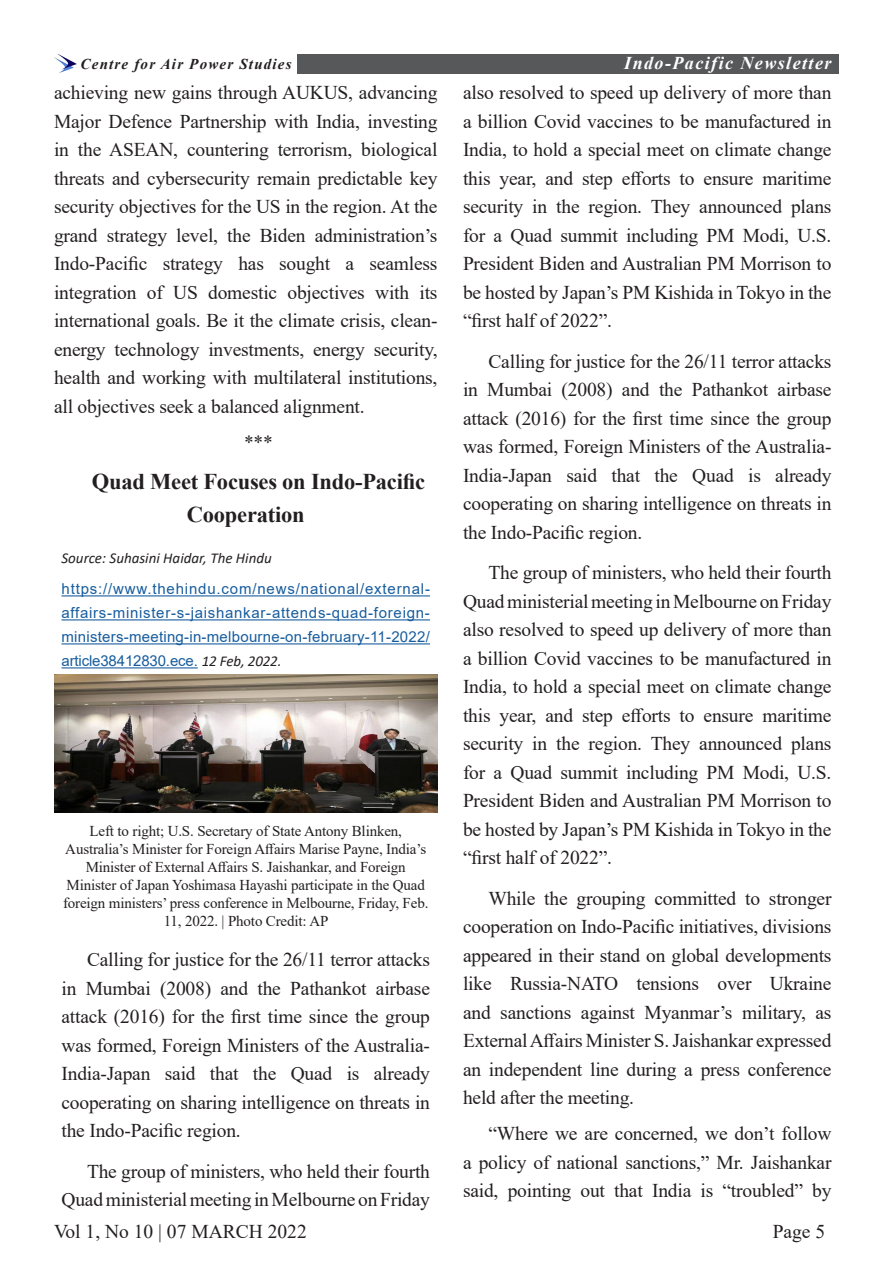
<style>
.page{position:relative;width:893px;height:1263px;background:#fff}
.page>*{position:absolute;margin:0;border:0;box-sizing:border-box;transform-origin:0 0}
.t1{font:700 22.5px/33px "Times New Roman";letter-spacing:-.01em;color:#231f20}
.t2{font:19.5px/28.5px "Times New Roman";letter-spacing:-.01em;color:#231f20;text-align:justify}
.t3{font:italic 700 18px "Times New Roman";letter-spacing:.08em;color:#fff}
.t4{font:15px/18px "Times New Roman";letter-spacing:-.01em;color:#231f20;text-align:center}
.t5{font:15px/24px "Arial";letter-spacing:.015em;color:#175d9e;text-align:justify}
.t6{font:italic 15px "Calibri";color:#231f20}
.t7{font:italic 700 15px "Times New Roman";letter-spacing:.08em;color:#231f20}
.s1{font-family:"Calibri";font-style:italic;color:#231f20}
</style>
<div class="page">
<img style="left:54px;top:54px;width:22px;height:19px">
<div style="left:297px;top:54px;width:542px;height:20px;background:#57585a"></div>
<hr style="left:62px;top:595px;width:368px;height:1px;background:#175d9e">
<hr style="left:62px;top:619px;width:368px;height:1px;background:#175d9e">
<hr style="left:62px;top:643px;width:368px;height:1px;background:#175d9e">
<hr style="left:62px;top:667px;width:136px;height:1px;background:#175d9e">
<img style="left:54px;top:675px;width:383px;height:137px">
<p class="t7" style="left:81px;top:54px;width:213px">Centre for Air Power Studies</p>
<p class="t3" style="left:624px;top:51px;width:209px">Indo-Pacific Newsletter</p>
<p class="t2" style="left:54px;top:78px;width:385px">achieving new gains through AUKUS, advancing Major Defence Partnership with India, investing in the ASEAN, countering terrorism, biological threats and cybersecurity remain predictable key security objectives for the US in the region. At the grand strategy level, the Biden administration’s Indo-Pacific strategy has sought a seamless integration of US domestic objectives with its international goals. Be it the climate crisis, clean&shy;energy technology investments, energy security, health and working with multilateral institutions, all objectives seek a balanced alignment.</p>
<p class="t2" style="left:244px;top:427px;width:30px">***</p>
<p class="t1" style="left:187px;top:465px;width:240px;text-indent:-95px">Quad Meet Focuses on Indo-Pacific<br>Cooperation</p>
<p class="t6" style="left:62px;top:547px;width:212px">Source: Suhasini Haidar, The Hindu</p>
<p class="t5" style="left:62px;top:577px;width:370px">https://www.thehindu.com/news/national/external&shy;affairs-minister-s-jaishankar-attends-quad-foreign&shy;ministers-meeting-in-melbourne-on-february-11-2022/ article38412830.ece. <span class="s1">12 Feb, 2022.</span></p>
<p class="t2" style="left:463px;top:78px;width:370px">also resolved to speed up delivery of more than a billion Covid vaccines to be manufactured in India, to hold a special meet on climate change this year, and step efforts to ensure maritime security in the region. They announced plans for a Quad summit including PM Modi, U.S.<br>President Biden and Australian PM Morrison to be hosted by Japan’s PM Kishida in Tokyo in the “first half of 2022”.</p>
<p class="t2" style="left:463px;top:346px;width:370px;text-indent:26px">Calling for justice for the 26/11 terror attacks in Mumbai (2008) and the Pathankot airbase attack (2016) for the first time since the group was formed, Foreign Ministers of the Australia-India-Japan said that the Quad is already cooperating on sharing intelligence on threats in the Indo-Pacific region.</p>
<p class="t2" style="left:463px;top:558px;width:370px;text-indent:26px">The group of ministers, who held their fourth Quad ministerial meeting in Melbourne on Friday also resolved to speed up delivery of more than a billion Covid vaccines to be manufactured in India, to hold a special meet on climate change this year, and step efforts to ensure maritime security in the region. They announced plans for a Quad summit including PM Modi, U.S.<br>President Biden and Australian PM Morrison to be hosted by Japan’s PM Kishida in Tokyo in the “first half of 2022”.</p>
<p class="t2" style="left:463px;top:883px;width:370px;text-indent:26px">While the grouping committed to stronger cooperation on Indo-Pacific initiatives, divisions appeared in their stand on global developments like Russia-NATO tensions over Ukraine and sanctions against Myanmar’s military, as External Affairs Minister S. Jaishankar expressed an independent line during a press conference held after the meeting.</p>
<p class="t2" style="left:463px;top:1119px;width:370px;text-indent:26px">“Where we are concerned, we don’t follow a policy of national sanctions,” Mr. Jaishankar said, pointing out that India is “troubled” by</p>
<p class="t4" style="left:63px;top:821px;width:367px">Left to right; U.S. Secretary of State Antony Blinken, Australia’s Minister for Foreign Affairs Marise Payne, India’s Minister of External Affairs S. Jaishankar, and Foreign Minister of Japan Yoshimasa Hayashi participate in the Quad foreign ministers’ press conference in Melbourne, Friday, Feb.<br>11, 2022. | Photo Credit: AP</p>
<p class="t2" style="left:62px;top:945px;width:370px;text-indent:26px">Calling for justice for the 26/11 terror attacks in Mumbai (2008) and the Pathankot airbase attack (2016) for the first time since the group was formed, Foreign Ministers of the Australia-India-Japan said that the Quad is already cooperating on sharing intelligence on threats in the Indo-Pacific region.</p>
<p class="t2" style="left:62px;top:1156px;width:370px;text-align:right">The group of ministers, who held their fourth<br>Quad ministerial meeting in Melbourne on Friday</p>
<p class="t2" style="left:54px;top:1216px;width:254px">Vol 1, No 10 | 07 MARCH 2022</p>
<p class="t2" style="left:773px;top:1216px;width:54px">Page 5</p>
</div>
